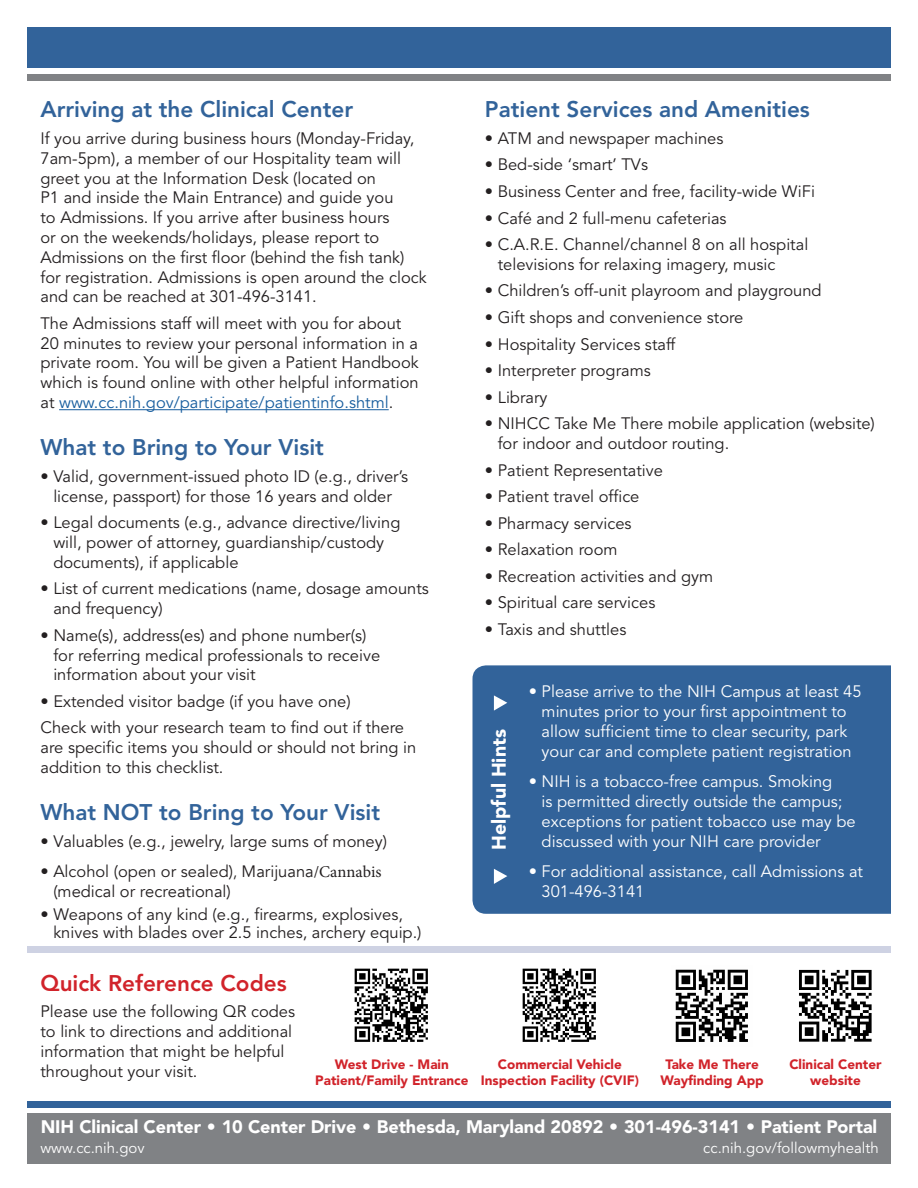
<style>
.page{position:relative;width:918px;height:1188px;background:#fff}
.page>*{position:absolute;margin:0;border:0;box-sizing:border-box;transform-origin:0 0}
.t1{font:800 22.5px "Avenir LT";color:#32639a}
.t2{font:800 22.5px "Avenir LT";color:#d1232a}
.t3{font:900 19.5px "Avenir LT";color:#fff}
.t4{font:900 18px "Avenir LT";letter-spacing:-.005em;color:#fff}
.t5{font:16.5px/19.8px "Avenir LT";color:#231f20}
.t6{font:16.5px/19.8px "Avenir LT";color:#fff}
.t7{font:16.5px/19.8px "Avenir";color:#231f20}
.t8{font:15px "Avenir LT";color:#fff}
.t9{font:900 13.5px/16.2px "Avenir LT";color:#d1232a;text-align:center}
.s1{color:#175d9e}
.s2{font-family:"Avenir LT"}
.s3{font-weight:300}
.s4{font-family:"Minion Pro"}
</style>
<div class="page">
<hr style="left:59px;top:409px;width:330px;height:1px;background:#175d9e">
<div style="left:27px;top:27px;width:864px;height:41px;background:#32639a"></div>
<div style="left:27px;top:75px;width:864px;height:6px;background:#808285"></div>
<div style="left:27px;top:946px;width:864px;height:7px;background:#ced2e3"></div>
<div style="left:472px;top:665px;width:419px;height:249px;background:#32639a"></div>
<svg style="left:494px;top:869px;width:13px;height:15px"></svg>
<svg style="left:494px;top:695px;width:13px;height:16px"></svg>
<img style="left:354px;top:968px;width:74px;height:74px">
<img style="left:522px;top:968px;width:74px;height:74px">
<div style="left:27px;top:1113px;width:864px;height:50px;background:#808285"></div>
<div style="left:27px;top:1101px;width:864px;height:7px;background:#32639a"></div>
<img style="left:675px;top:969px;width:73px;height:73px">
<img style="left:799px;top:969px;width:73px;height:73px">
<p class="t1" style="left:40px;top:96px;width:314px">Arriving at the Clinical Center</p>
<p class="t5" style="left:40px;top:129px;width:388px">If you arrive during business hours (Monday-Friday, 7am-5pm), a member of our Hospitality team will greet you at the Information Desk (located on<br>P1 and inside the Main Entrance) and guide you<br>to Admissions. If you arrive after business hours<br>or on the weekends/holidays, please report to Admissions on the first floor (behind the fish tank) for registration. Admissions is open around the clock and can be reached at 301-496-3141.</p>
<p class="t5" style="left:40px;top:314px;width:380px">The Admissions staff will meet with you for about 20 minutes to review your personal information in a private room. You will be given a Patient Handbook which is found online with other helpful information at <span class="s1">www.cc.nih.gov/participate/patientinfo.shtml</span>.</p>
<p class="t1" style="left:40px;top:434px;width:285px">What to Bring to Your Visit</p>
<p class="t5" style="left:40px;top:467px;width:369px;text-align:center">• Valid, government-issued photo ID (e.g., driver’s license, passport) for those 16 years and older</p>
<p class="t5" style="left:53px;top:513px;width:349px;text-indent:-13px">• Legal documents (e.g., advance directive/living will, power of attorney, guardianship/custody documents), if applicable</p>
<p class="t5" style="left:53px;top:579px;width:377px;text-indent:-13px">• List of current medications (name, dosage amounts and frequency)</p>
<p class="t5" style="left:53px;top:626px;width:328px;text-indent:-13px">• Name(s), address(es) and phone number(s) for referring medical professionals to receive information about your visit</p>
<p class="t5" style="left:40px;top:692px;width:312px">• Extended visitor badge (if you have one)</p>
<p class="t5" style="left:40px;top:718px;width:377px">Check with your research team to find out if there are specific items you should or should not bring in addition to this checklist.</p>
<p class="t1" style="left:40px;top:799px;width:341px">What NOT to Bring to Your Visit</p>
<p class="t5" style="left:40px;top:832px;width:348px">• Valuables (e.g., jewelry, large sums of money)</p>
<p class="t7" style="left:53px;top:862px;width:330px;text-indent:-13px"><span class="s2">• Alcohol (open or sealed)</span><span class="s3">,</span> Marijuana<span class="s4">/Cannabis </span>(medical or recreational)</p>
<p class="t5" style="left:53px;top:905px;width:370px;line-height:18.6px;text-indent:-13px">• Weapons of any kind (e.g., firearms, explosives, knives with blades over 2.5 inches, archery equip.)</p>
<p class="t1" style="left:485px;top:96px;width:327px">Patient Services and Amenities</p>
<p class="t5" style="left:485px;top:129px;width:240px">• ATM and newspaper machines</p>
<p class="t5" style="left:485px;top:155px;width:165px">• Bed-side ‘smart’ TVs</p>
<p class="t5" style="left:485px;top:182px;width:332px">• Business Center and free, facility-wide WiFi</p>
<p class="t5" style="left:485px;top:208px;width:243px">• Café and 2 full-menu cafeterias</p>
<p class="t5" style="left:498px;top:235px;width:312px;text-indent:-13px">• C.A.R.E. Channel/channel 8 on all hospital televisions for relaxing imagery, music</p>
<p class="t5" style="left:485px;top:281px;width:338px">• Children’s off-unit playroom and playground</p>
<p class="t5" style="left:485px;top:308px;width:260px">• Gift shops and convenience store</p>
<p class="t5" style="left:485px;top:334px;width:192px">• Hospitality Services staff</p>
<p class="t5" style="left:485px;top:361px;width:167px">• Interpreter programs</p>
<p class="t5" style="left:485px;top:388px;width:64px">• Library</p>
<p class="t5" style="left:498px;top:414px;width:379px;text-indent:-13px">• NIHCC Take Me There mobile application (website) for indoor and outdoor routing.</p>
<p class="t5" style="left:485px;top:460px;width:180px">• Patient Representative</p>
<p class="t5" style="left:485px;top:487px;width:156px">• Patient travel office</p>
<p class="t5" style="left:485px;top:514px;width:148px">• Pharmacy services</p>
<p class="t5" style="left:485px;top:540px;width:134px">• Relaxation room</p>
<p class="t5" style="left:485px;top:567px;width:230px">• Recreation activities and gym</p>
<p class="t5" style="left:485px;top:593px;width:172px">• Spiritual care services</p>
<p class="t5" style="left:485px;top:620px;width:143px">• Taxis and shuttles</p>
<p class="t3" style="left:487px;top:850px;width:122px;rotate:-90deg">Helpful Hints</p>
<p class="t6" style="left:529px;top:682px;width:334px;text-align:center">• Please arrive to the NIH Campus at least 45 minutes prior to your first appointment to allow sufficient time to clear security, park your car and complete patient registration</p>
<p class="t6" style="left:542px;top:772px;width:316px;text-indent:-13px">• NIH is a tobacco-free campus. Smoking<br>is permitted directly outside the campus; exceptions for patient tobacco use may be discussed with your NIH care provider</p>
<p class="t6" style="left:542px;top:862px;width:323px;text-indent:-13px">• For additional assistance, call Admissions at<br>301-496-3141</p>
<p class="t2" style="left:40px;top:970px;width:248px">Quick Reference Codes</p>
<p class="t5" style="left:40px;top:1002px;width:256px">Please use the following QR codes to link to directions and additional information that might be helpful throughout your visit.</p>
<p class="t9" style="left:315px;top:1056px;width:155px">West Drive - Main<br>Patient/Family Entrance</p>
<p class="t9" style="left:481px;top:1056px;width:160px">Commercial Vehicle<br>Inspection Facility (CVIF)</p>
<p class="t9" style="left:661px;top:1056px;width:105px">Take Me There<br>Wayfinding App</p>
<p class="t9" style="left:789px;top:1056px;width:94px">Clinical Center website</p>
<p class="t4" style="left:41px;top:1116px;width:838px">NIH Clinical Center • 10 Center Drive • Bethesda, Maryland 20892 • 301-496-3141 • Patient Portal</p>
<p class="t8" style="left:40px;top:1139px;width:106px">www.cc.nih.gov</p>
<p class="t8" style="left:703px;top:1139px;width:177px">cc.nih.gov/followmyhealth</p>
</div>
